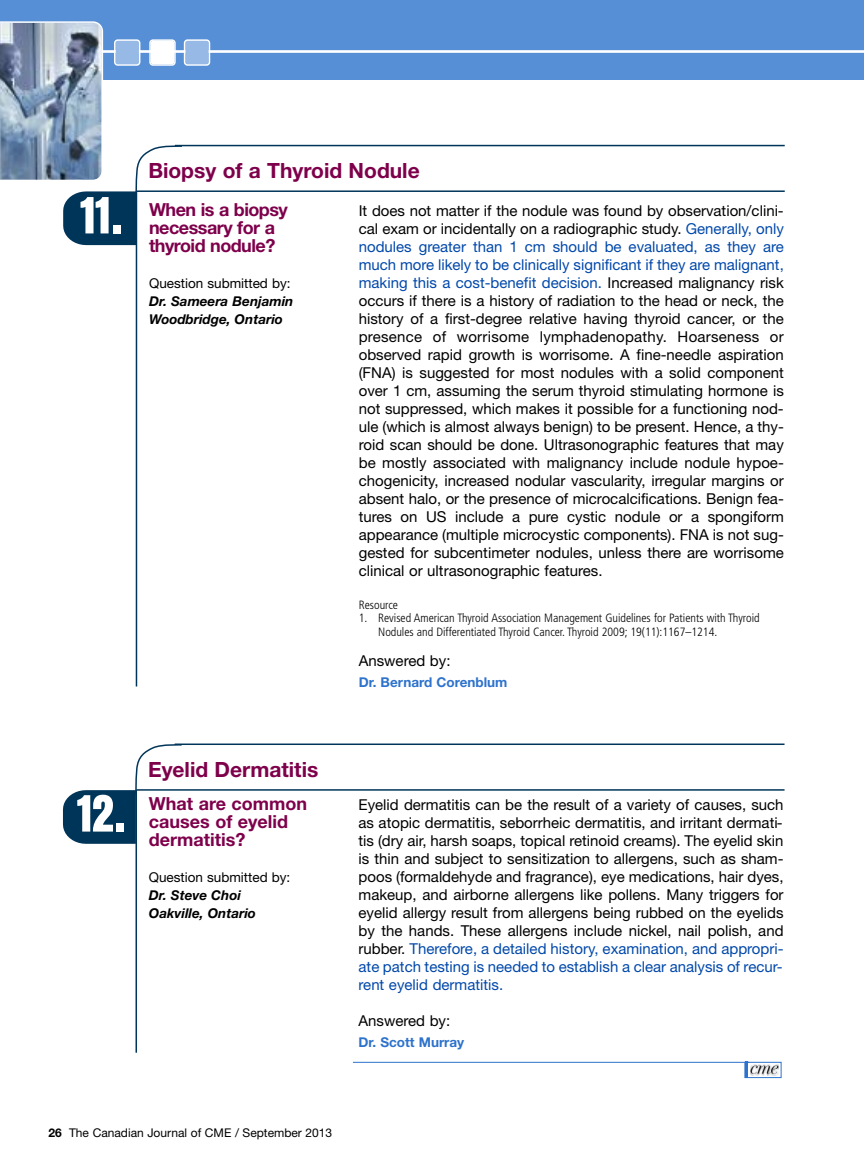
<style>
.page{position:relative;width:864px;height:1175px;background:#fff}
.page>*{position:absolute;margin:0;border:0;box-sizing:border-box;transform-origin:0 0}
.t1{font:700 condensed 54.45px "Aurora BT";color:#fff}
.t2{font:700 21px "Helvetica Neue";color:#7e004b}
.t3{font:700 18px/18px "Helvetica Neue";letter-spacing:-.025em;color:#7e004b}
.t4{font:700 18px/18px "Helvetica Neue";color:#7e004b}
.t5{font:15px/18px "Helvetica Neue";color:#000;text-align:justify}
.t6{font:italic 700 13.5px/18px "Helvetica Neue";color:#000}
.t7{font:13.5px "Helvetica Neue";color:#000}
.t8{font:700 13.5px "Helvetica Neue";color:#2d72cc}
.t9{font:300 condensed 12px/13.5px "Frutiger";color:#000}
.t10{font:12px "Helvetica Neue";color:#000}
.s1{color:#0048aa}
.s2{font-weight:700}
</style>
<div class="page">
<div style="left:0;top:0;width:864px;height:80px;background:#578fd6"></div>
<hr style="left:7px;top:50px;width:857px;height:3px;background:#fff">
<hr style="left:136px;top:790px;width:1px;height:262px;background:#00355a">
<hr style="left:136px;top:789px;width:649px;height:1px;background:#00355a">
<svg style="left:63px;top:743px;width:120px;height:100px"></svg>
<hr style="left:175px;top:743px;width:610px;height:2px;background:#00355a">
<hr style="left:136px;top:191px;width:1px;height:495px;background:#00355a">
<hr style="left:136px;top:190px;width:649px;height:2px;background:#00355a">
<hr style="left:175px;top:145px;width:610px;height:1px;background:#00355a">
<svg style="left:0;top:21px;width:210px;height:224px"></svg>
<hr style="left:353px;top:1062px;width:396px;height:1px;background:#2d72cc">
<svg style="left:745px;top:1061px;width:33px;height:17px"></svg>
<h1 class="t1" style="left:81px;top:183px;width:44px">11.</h1>
<h2 class="t2" style="left:148px;top:163px;width:273px">Biopsy of a Thyroid Nodule</h2>
<p class="t5" style="left:359px;top:203px;width:427px">It does not matter if the nodule was found by observation/clini&shy;cal exam or incidentally on a radiographic study. <span class="s1">Generally, only nodules greater than 1 cm should be evaluated, as they are much more likely to be clinically significant if they are malignant, making this a cost-benefit decision.</span> Increased malignancy risk occurs if there is a history of radiation to the head or neck, the history of a first-degree relative having thyroid cancer, or the presence of worrisome lymphadenopathy. Hoarseness or observed rapid growth is worrisome. A fine-needle aspiration (FNA) is suggested for most nodules with a solid component over 1 cm, assuming the serum thyroid stimulating hormone is not suppressed, which makes it possible for a functioning nod&shy;ule (which is almost always benign) to be present. Hence, a thy&shy;roid scan should be done. Ultrasonographic features that may be mostly associated with malignancy include nodule hypoe&shy;chogenicity, increased nodular vascularity, irregular margins or absent halo, or the presence of microcalcifications. Benign fea&shy;tures on US include a pure cystic nodule or a spongiform appearance (multiple microcystic components). FNA is not sug&shy;gested for subcentimeter nodules, unless there are worrisome clinical or ultrasonographic features.</p>
<p class="t9" style="left:359px;top:598px;width:41px">Resource</p>
<p class="t9" style="left:378px;top:612px;width:383px;text-indent:-19px">1. Revised American Thyroid Association Management Guidelines for Patients with Thyroid<br>Nodules and Differentiated Thyroid Cancer. Thyroid 2009; 19(11):1167–1214.</p>
<p class="t5" style="left:359px;top:653px;width:93px">Answered by:</p>
<p class="t8" style="left:359px;top:677px;width:150px">Dr. Bernard Corenblum</p>
<p class="t3" style="left:149px;top:202px;width:140px">When is a biopsy necessary for a thyroid nodule?</p>
<p class="t7" style="left:149px;top:278px;width:143px">Question submitted by:</p>
<p class="t6" style="left:149px;top:293px;width:146px">Dr. Sameera Benjamin<br>Woodbridge, Ontario</p>
<h2 class="t2" style="left:148px;top:762px;width:172px">Eyelid Dermatitis</h2>
<h1 class="t1" style="left:78px;top:781px;width:50px">12.</h1>
<p class="t5" style="left:359px;top:797px;width:427px">Eyelid dermatitis can be the result of a variety of causes, such as atopic dermatitis, seborrheic dermatitis, and irritant dermati&shy;tis (dry air, harsh soaps, topical retinoid creams). The eyelid skin is thin and subject to sensitization to allergens, such as sham&shy;poos (formaldehyde and fragrance), eye medications, hair dyes, makeup, and airborne allergens like pollens. Many triggers for eyelid allergy result from allergens being rubbed on the eyelids by the hands. These allergens include nickel, nail polish, and rubber. <span class="s1">Therefore, a detailed history, examination, and appropri&shy;ate patch testing is needed to establish a clear analysis of recur&shy;rent eyelid dermatitis.</span></p>
<p class="t5" style="left:359px;top:1013px;width:93px">Answered by:</p>
<p class="t8" style="left:359px;top:1037px;width:107px">Dr. Scott Murray</p>
<p class="t4" style="left:149px;top:796px;width:160px">What are common causes of eyelid dermatitis?</p>
<p class="t7" style="left:149px;top:872px;width:143px">Question submitted by:</p>
<p class="t6" style="left:149px;top:887px;width:109px">Dr. Steve Choi<br>Oakville, Ontario</p>
<p class="t10" style="left:48px;top:1128px;width:285px"><span class="s2">26</span> The Canadian Journal of CME / September 2013</p>
</div>
